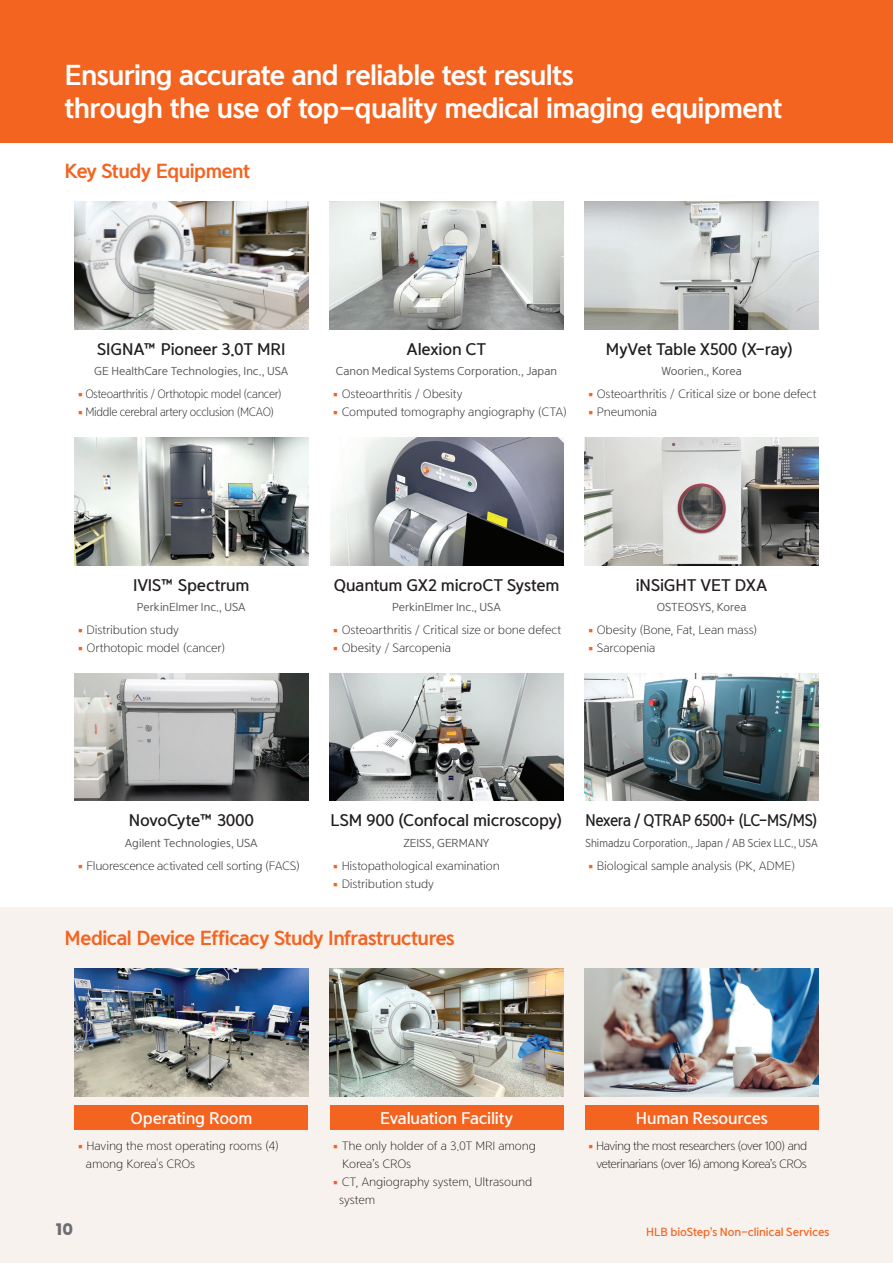
<style>
.page{position:relative;width:893px;height:1263px;background:#fff}
.page>*{position:absolute;margin:0;border:0;box-sizing:border-box;transform-origin:0 0}
.t1{font:25.5px/33px "Yoon Gothic Pro 785";letter-spacing:-.035em;color:#fff}
.t2{font:18px "Yoon Gothic Pro 785";letter-spacing:-.035em;color:#f36421}
.t3{font:700 16.5px "Poppins";color:#6c6d70}
.t4{font:15px "Yoon Gothic Pro 775";letter-spacing:-.015em;color:#231f20}
.t5{font:15px "Yoon Gothic Pro 775";letter-spacing:-.015em;color:#fff}
.t6{font:15px "Yoon Gothic Pro 775";letter-spacing:-.015em;color:#231f20;scale:.9 1}
.t7{font:12px/18px "Yoon Gothic Pro 720";letter-spacing:-.01em;color:#231f20}
.t8{font:12px "Yoon Gothic Pro 720";letter-spacing:-.01em;color:#231f20;scale:.93 1}
.t9{font:12px/18px "Yoon Gothic Pro 720";letter-spacing:-.04em;color:#231f20;text-align:right}
.t10{font:10.5px "Yoon Gothic Pro 750";color:#57585a}
.t11{font:10.5px "Yoon Gothic Pro 750";color:#57585a;scale:.9 1}
.t12{font:10.5px "Yoon Gothic Pro 775";letter-spacing:-.01em;color:#f36421}
.s1{font-family:"Pretendard";color:#f36421}
</style>
<div class="page">
<div style="left:0;top:0;width:893px;height:143px;background:#f36421"></div>
<div style="left:0;top:908px;width:893px;height:355px;background:#f8f2ee"></div>
<img style="left:74px;top:201px;width:234px;height:128px">
<img style="left:585px;top:201px;width:234px;height:128px">
<img style="left:330px;top:201px;width:233px;height:128px">
<img style="left:74px;top:437px;width:234px;height:128px">
<img style="left:585px;top:437px;width:234px;height:128px">
<img style="left:331px;top:437px;width:232px;height:128px">
<img style="left:74px;top:673px;width:234px;height:128px">
<img style="left:585px;top:673px;width:234px;height:128px">
<img style="left:330px;top:673px;width:233px;height:128px">
<img style="left:74px;top:969px;width:234px;height:127px">
<img style="left:330px;top:969px;width:233px;height:127px">
<img style="left:585px;top:969px;width:234px;height:127px">
<div style="left:74px;top:1105px;width:234px;height:25px;background:#f36421"></div>
<div style="left:330px;top:1105px;width:233px;height:25px;background:#f36421"></div>
<div style="left:585px;top:1105px;width:234px;height:25px;background:#f36421"></div>
<h1 class="t1" style="left:65px;top:59px;width:720px">Ensuring accurate and reliable test results<br>through the use of top-quality medical imaging equipment</h1>
<h2 class="t2" style="left:65px;top:158px;width:187px">Key Study Equipment</h2>
<p class="t4" style="left:97px;top:339px;width:190px">SIGNA™ Pioneer 3.0T MRI</p>
<p class="t10" style="left:94px;top:364px;width:196px">GE HealthCare Technologies, Inc., USA</p>
<p class="t8" style="left:77px;top:386px;width:221px"><span class="s1">▪</span> Osteoarthritis / Orthotopic model (cancer)</p>
<p class="t8" style="left:77px;top:404px;width:213px"><span class="s1">▪</span> Middle cerebral artery occlusion (MCAO)</p>
<p class="t4" style="left:406px;top:339px;width:81px">Alexion CT</p>
<p class="t10" style="left:336px;top:364px;width:223px">Canon Medical Systems Corporation., Japan</p>
<p class="t7" style="left:333px;top:384px;width:132px"><span class="s1">▪</span> Osteoarthritis / Obesity</p>
<p class="t7" style="left:333px;top:402px;width:236px"><span class="s1">▪</span> Computed tomography angiography (CTA)</p>
<p class="t4" style="left:606px;top:339px;width:189px">MyVet Table X500 (X-ray)</p>
<p class="t10" style="left:661px;top:364px;width:82px">Woorien., Korea</p>
<p class="t7" style="left:588px;top:384px;width:230px"><span class="s1">▪</span> Osteoarthritis / Critical size or bone defect</p>
<p class="t7" style="left:588px;top:402px;width:71px"><span class="s1">▪</span> Pneumonia</p>
<p class="t4" style="left:133px;top:575px;width:118px">IVIS™ Spectrum</p>
<p class="t10" style="left:137px;top:600px;width:110px">PerkinElmer Inc., USA</p>
<p class="t7" style="left:77px;top:620px;width:103px"><span class="s1">▪</span> Distribution study</p>
<p class="t7" style="left:77px;top:638px;width:149px"><span class="s1">▪</span> Orthotopic model (cancer)</p>
<p class="t4" style="left:334px;top:575px;width:227px">Quantum GX2 microCT System</p>
<p class="t10" style="left:392px;top:600px;width:110px">PerkinElmer Inc., USA</p>
<p class="t7" style="left:333px;top:620px;width:230px"><span class="s1">▪</span> Osteoarthritis / Critical size or bone defect</p>
<p class="t7" style="left:333px;top:638px;width:120px"><span class="s1">▪</span> Obesity / Sarcopenia</p>
<p class="t4" style="left:636px;top:575px;width:133px">iNSiGHT VET DXA</p>
<p class="t10" style="left:657px;top:600px;width:91px">OSTEOSYS, Korea</p>
<p class="t7" style="left:588px;top:620px;width:171px"><span class="s1">▪</span> Obesity (Bone, Fat, Lean mass)</p>
<p class="t7" style="left:588px;top:638px;width:69px"><span class="s1">▪</span> Sarcopenia</p>
<p class="t4" style="left:330px;top:811px;width:234px">LSM 900 (Confocal microscopy)</p>
<p class="t10" style="left:403px;top:836px;width:88px">ZEISS, GERMANY</p>
<p class="t7" style="left:333px;top:856px;width:169px"><span class="s1">▪</span> Histopathological examination</p>
<p class="t7" style="left:333px;top:874px;width:103px"><span class="s1">▪</span> Distribution study</p>
<h2 class="t2" style="left:65px;top:925px;width:392px">Medical Device Efficacy Study Infrastructures</h2>
<p class="t4" style="left:129px;top:811px;width:127px">NovoCyte™ 3000</p>
<p class="t10" style="left:125px;top:836px;width:134px">Agilent Technologies, USA</p>
<p class="t7" style="left:77px;top:856px;width:224px"><span class="s1">▪</span> Fluorescence activated cell sorting (FACS)</p>
<p class="t6" style="left:585px;top:811px;width:260px">Nexera / QTRAP 6500+ (LC-MS/MS)</p>
<p class="t11" style="left:585px;top:836px;width:260px">Shimadzu Corporation., Japan / AB Sciex LLC., USA</p>
<p class="t7" style="left:588px;top:856px;width:209px"><span class="s1">▪</span> Biological sample analysis (PK, ADME)</p>
<p class="t5" style="left:131px;top:1108px;width:123px">Operating Room</p>
<p class="t5" style="left:380px;top:1108px;width:134px">Evaluation Facility</p>
<p class="t5" style="left:636px;top:1108px;width:133px">Human Resources</p>
<p class="t7" style="left:86px;top:1136px;width:194px;text-indent:-9px"><span class="s1">▪</span> Having the most operating rooms (4) among Korea's CROs</p>
<p class="t7" style="left:342px;top:1136px;width:195px;text-indent:-10px"><span class="s1">▪</span> The only holder of a 3.0T MRI among<br>Korea’s CROs</p>
<p class="t7" style="left:339px;top:1172px;width:195px;text-indent:-6px"><span class="s1">▪</span> CT, Angiography system, Ultrasound system</p>
<p class="t9" style="left:588px;top:1136px;width:221px"><span class="s1">▪</span> Having the most researchers (over 100) and veterinarians (over 16) among Korea’s CROs</p>
<h3 class="t3" style="left:56px;top:1219px;width:18px">10</h3>
<p class="t12" style="left:646px;top:1225px;width:185px">HLB bioStep’s Non-clinical Services</p>
</div>
